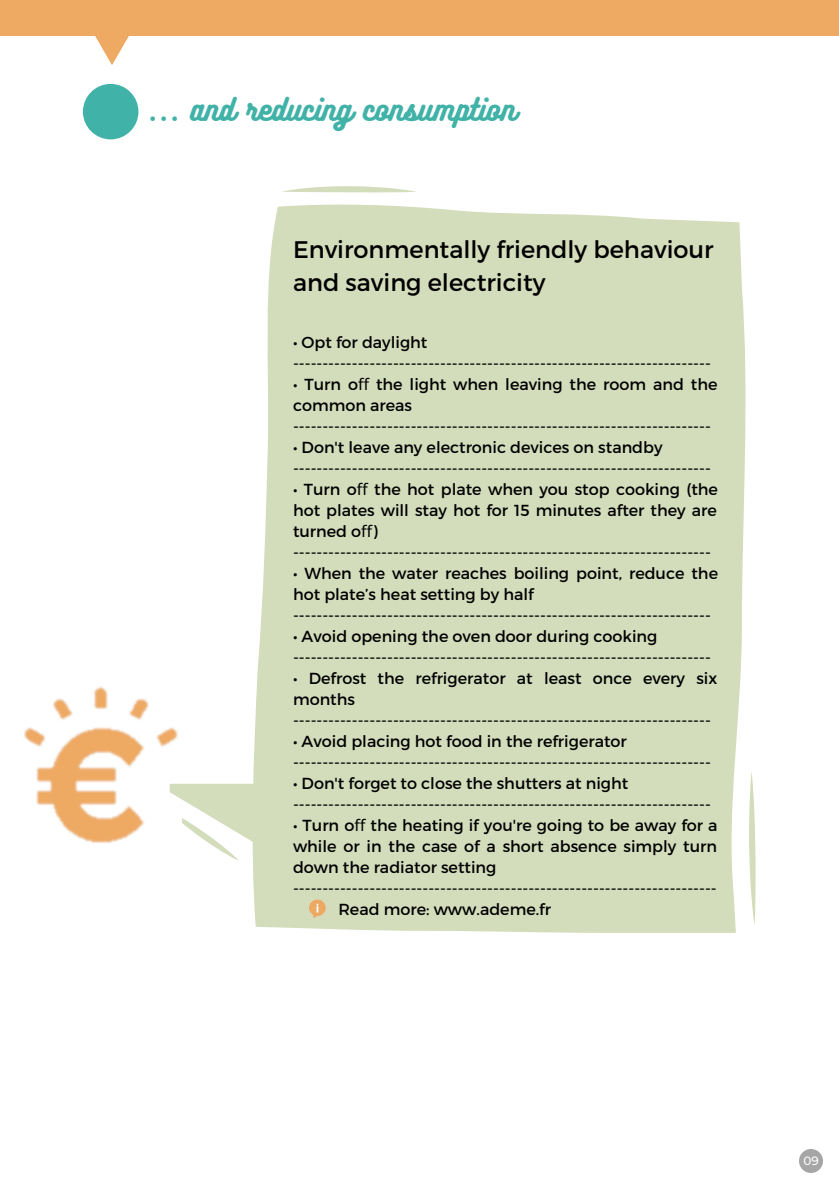
<style>
.page{position:relative;width:839px;height:1191px;background:#fff}
.page>*{position:absolute;margin:0;border:0;box-sizing:border-box;transform-origin:0 0}
.t1{font:28px "Bukhari Script";color:#41b2a7}
.t2{font:24px/33px "Montserrat";color:#000}
.t3{font:16px/21px "Montserrat";color:#000}
.t4{font:500 12px "Montserrat";color:#fff}
.s1{font-family:"Noto Sans"}
</style>
<div class="page">
<div style="left:83px;top:84px;width:55px;height:55px;background:#41b2a7;border-radius:50%"></div>
<div style="left:0;top:0;width:838px;height:36px;background:#eeaa63"></div>
<svg style="left:95px;top:36px;width:34px;height:29px"></svg>
<div style="left:250px;top:204px;width:496px;height:729px;background:#d3dcbb"></div>
<svg style="left:182px;top:784px;width:116px;height:83px"></svg>
<svg style="left:749px;top:772px;width:6px;height:152px"></svg>
<svg style="left:282px;top:186px;width:135px;height:6px"></svg>
<img style="left:309px;top:899px;width:17px;height:18px">
<img style="left:24px;top:686px;width:158px;height:157px">
<div style="left:799px;top:1149px;width:24px;height:24px;background:#a6a6a6;border-radius:50%"></div>
<h1 class="t1" style="left:147px;top:91px;width:371px">... and reducing consumption</h1>
<h2 class="t2" style="left:293px;top:232px;width:422px">Environmentally friendly behaviour and saving electricity</h2>
<p class="t3" style="left:293px;top:331px;width:419px">• Opt for daylight -----------------------------------------------------------------------</p>
<p class="t3" style="left:293px;top:373px;width:426px">• Turn o<span class="s1">ff</span> the light when leaving the room and the common areas -----------------------------------------------------------------------</p>
<p class="t3" style="left:293px;top:436px;width:419px">• Don't leave any electronic devices on standby -----------------------------------------------------------------------</p>
<p class="t3" style="left:293px;top:478px;width:426px">• Turn o<span class="s1">ff</span> the hot plate when you stop cooking (the hot plates will stay hot for 15 minutes after they are turned o<span class="s1">ff</span>) -----------------------------------------------------------------------</p>
<p class="t3" style="left:293px;top:562px;width:426px">• When the water reaches boiling point, reduce the hot plate’s heat setting by half -----------------------------------------------------------------------</p>
<p class="t3" style="left:293px;top:625px;width:419px">• Avoid opening the oven door during cooking -----------------------------------------------------------------------</p>
<p class="t3" style="left:293px;top:667px;width:426px">• Defrost the refrigerator at least once every six months -----------------------------------------------------------------------</p>
<p class="t3" style="left:293px;top:730px;width:419px">• Avoid placing hot food in the refrigerator -----------------------------------------------------------------------</p>
<p class="t3" style="left:293px;top:772px;width:419px">• Don't forget to close the shutters at night -----------------------------------------------------------------------</p>
<p class="t3" style="left:293px;top:814px;width:426px">• Turn o<span class="s1">ff</span> the heating if you're going to be away for a</p>
<p class="t3" style="left:293px;top:835px;width:425px">while or in the case of a short absence simply turn</p>
<p class="t3" style="left:293px;top:856px;width:205px">down the radiator setting</p>
<p class="t3" style="left:293px;top:877px;width:425px">------------------------------------------------------------------------</p>
<p class="t3" style="left:338px;top:898px;width:214px">Read more: www.ademe.fr</p>
<p class="t4" style="left:803px;top:1153px;width:17px">09</p>
</div>
